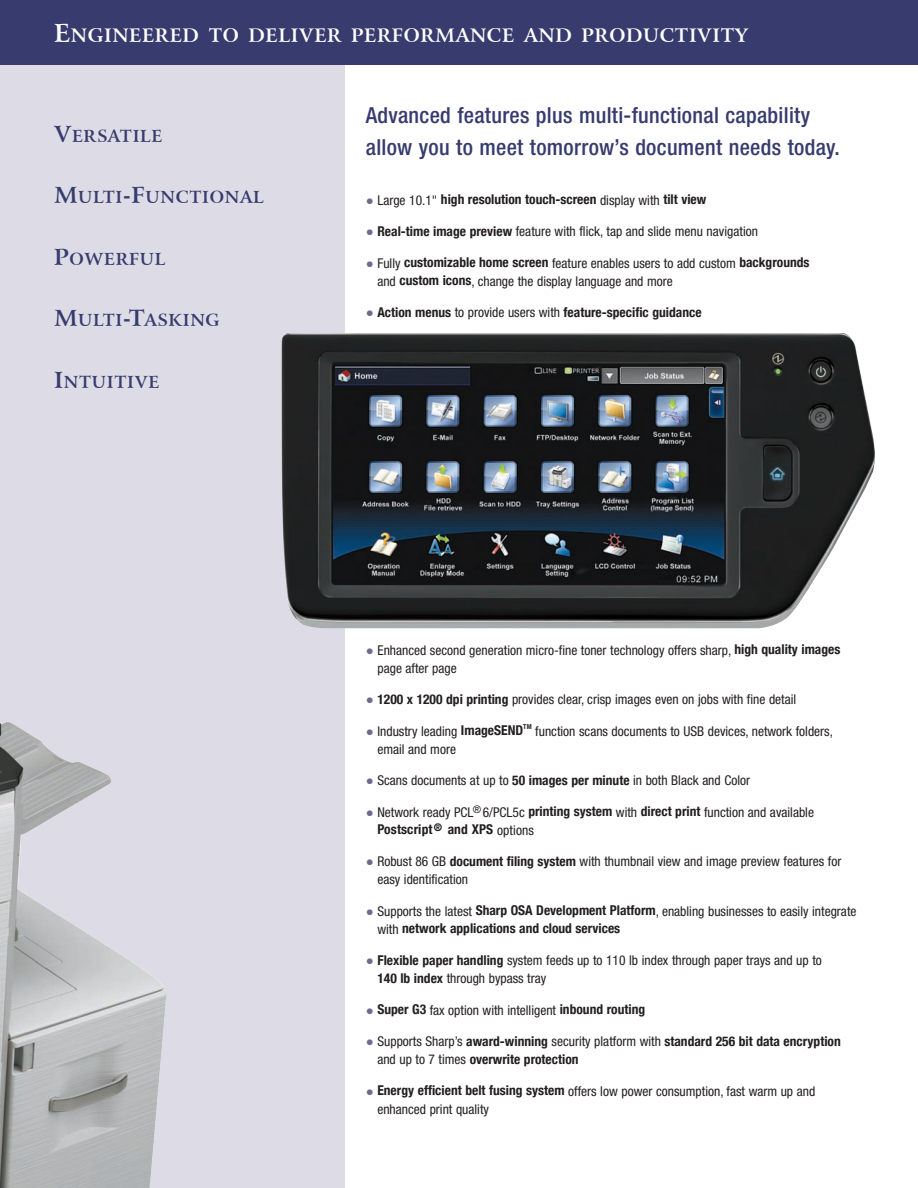
<style>
.page{position:relative;width:918px;height:1188px;background:#fff}
.page>*{position:absolute;margin:0;border:0;box-sizing:border-box;transform-origin:0 0}
.t1{font:500 condensed 22.2px/31.5px "Helvetica Neue LT Std";letter-spacing:.015em;color:#373b6d}
.t2{font:700 18.6px "Arrus BT";letter-spacing:.035em;color:#fff}
.t3{font:700 16.65px "Arrus BT";letter-spacing:.04em;color:#373b6d}
.t4{font:condensed 13.5px/18px "Helvetica Neue";color:#231f20}
.t5{font:700 condensed 13.5px/17.5px "Helvetica Neue";color:#231f20}
.t6{font:700 condensed 6.75px "Helvetica Neue";color:#231f20}
.s1{font-size:24.75px}
.s2{font-size:22.2px}
.s3{font-weight:400;font-size:16.2px;color:#6f6b90}
.s4{font-weight:400}
.s5{font-size:16.2px;color:#6f6b90}
.s6{font-weight:700}
</style>
<div class="page">
<div style="left:0;top:0;width:344px;height:1188px;background:#dddce6"></div>
<div style="left:0;top:0;width:918px;height:65px;background:#373b6d"></div>
<img style="left:281px;top:333px;width:594px;height:295px">
<img style="left:0;top:722px;width:166px;height:466px">
<h2 class="t2" style="left:54px;top:24px;width:696px"><span class="s1">E</span>NGINEERED TO DELIVER PERFORMANCE AND PRODUCTIVITY</h2>
<p class="t3" style="left:54px;top:126px;width:110px"><span class="s2">V</span>ERSATILE</p>
<p class="t3" style="left:54px;top:187px;width:211px"><span class="s2">M</span>ULTI<span class="s2">-F</span>UNCTIONAL</p>
<p class="t3" style="left:54px;top:249px;width:113px"><span class="s2">P</span>OWERFUL</p>
<p class="t3" style="left:54px;top:310px;width:167px"><span class="s2">M</span>ULTI<span class="s2">-T</span>ASKING</p>
<p class="t3" style="left:54px;top:372px;width:107px"><span class="s2">I</span>NTUITIVE</p>
<h1 class="t1" style="left:366px;top:102px;width:475px">Advanced features plus multi-functional capability allow you to meet tomorrow’s document needs today.</h1>
<p class="t5" style="left:366px;top:191px;width:342px"><span class="s3">•</span> <span class="s4">Large 10.1"</span> high resolution touch-screen <span class="s4">display with</span> tilt view</p>
<p class="t4" style="left:366px;top:224px;width:394px"><span class="s5">•</span> <span class="s6">Real-time image preview</span> feature with flick, tap and slide menu navigation</p>
<p class="t4" style="left:377px;top:255px;width:434px;text-indent:-12px"><span class="s5">•</span> Fully <span class="s6">customizable home screen</span> feature enables users to add custom <span class="s6">backgrounds </span>and <span class="s6">custom icons</span>, change the display language and more</p>
<p class="t5" style="left:366px;top:303px;width:337px"><span class="s3">•</span> Action menus <span class="s4">to provide users with</span> feature-specific guidance</p>
<p class="t4" style="left:377px;top:642px;width:465px;text-indent:-12px"><span class="s5">•</span> Enhanced second generation micro-fine toner technology offers sharp, <span class="s6">high quality images </span>page after page</p>
<p class="t4" style="left:366px;top:692px;width:432px"><span class="s5">•</span> <span class="s6">1200 x 1200 dpi printing</span> provides clear, crisp images even on jobs with fine detail</p>
<p class="t4" style="left:366px;top:723px;width:159px"><span class="s5">•</span> Industry leading <span class="s6">ImageSEND</span></p>
<p class="t6" style="left:523px;top:723px;width:10px">TM</p>
<p class="t4" style="left:535px;top:723px;width:299px">function scans documents to USB devices, network folders,</p>
<p class="t4" style="left:377px;top:741px;width:80px">email and more</p>
<p class="t4" style="left:366px;top:773px;width:386px"><span class="s5">•</span> Scans documents at up to <span class="s6">50 images per minute</span> in both Black and Color</p>
<p class="t4" style="left:377px;top:805px;width:438px;line-height:17.5px;text-indent:-12px"><span class="s5">•</span> Network ready PCL<sup>®</sup> 6/PCL5c <span class="s6">printing system</span> with <span class="s6">direct print</span> function and available<br><span class="s6">Postscript</span> <sup>®</sup> <span class="s6">and XPS</span> options</p>
<p class="t4" style="left:377px;top:854px;width:465px;text-indent:-12px"><span class="s5">•</span> Robust 86 GB <span class="s6">document filing system</span> with thumbnail view and image preview features for easy identification</p>
<p class="t5" style="left:377px;top:902px;width:481px;text-indent:-12px"><span class="s3">•</span> <span class="s4">Supports the latest</span> Sharp OSA Development Platform<span class="s4">, enabling businesses to easily integrate with</span> network applications and cloud services</p>
<p class="t4" style="left:377px;top:953px;width:446px;text-indent:-12px"><span class="s5">•</span> <span class="s6">Flexible paper handling</span> system feeds up to 110 lb index through paper trays and up to<br><span class="s6">140 lb index</span> through bypass tray</p>
<p class="t4" style="left:366px;top:1002px;width:281px"><span class="s5">•</span> <span class="s6">Super G3</span> fax option with intelligent <span class="s6">inbound routing</span></p>
<p class="t5" style="left:377px;top:1032px;width:465px;line-height:18px;text-indent:-12px"><span class="s3">•</span> <span class="s4">Supports Sharp’s</span> award-winning <span class="s4">security platform with</span> standard 256 bit data encryption <span class="s4">and up to 7 times</span> overwrite protection</p>
<p class="t4" style="left:377px;top:1083px;width:439px;text-indent:-12px"><span class="s5">•</span> <span class="s6">Energy efficient belt fusing system</span> offers low power consumption, fast warm up and enhanced print quality</p>
</div>
